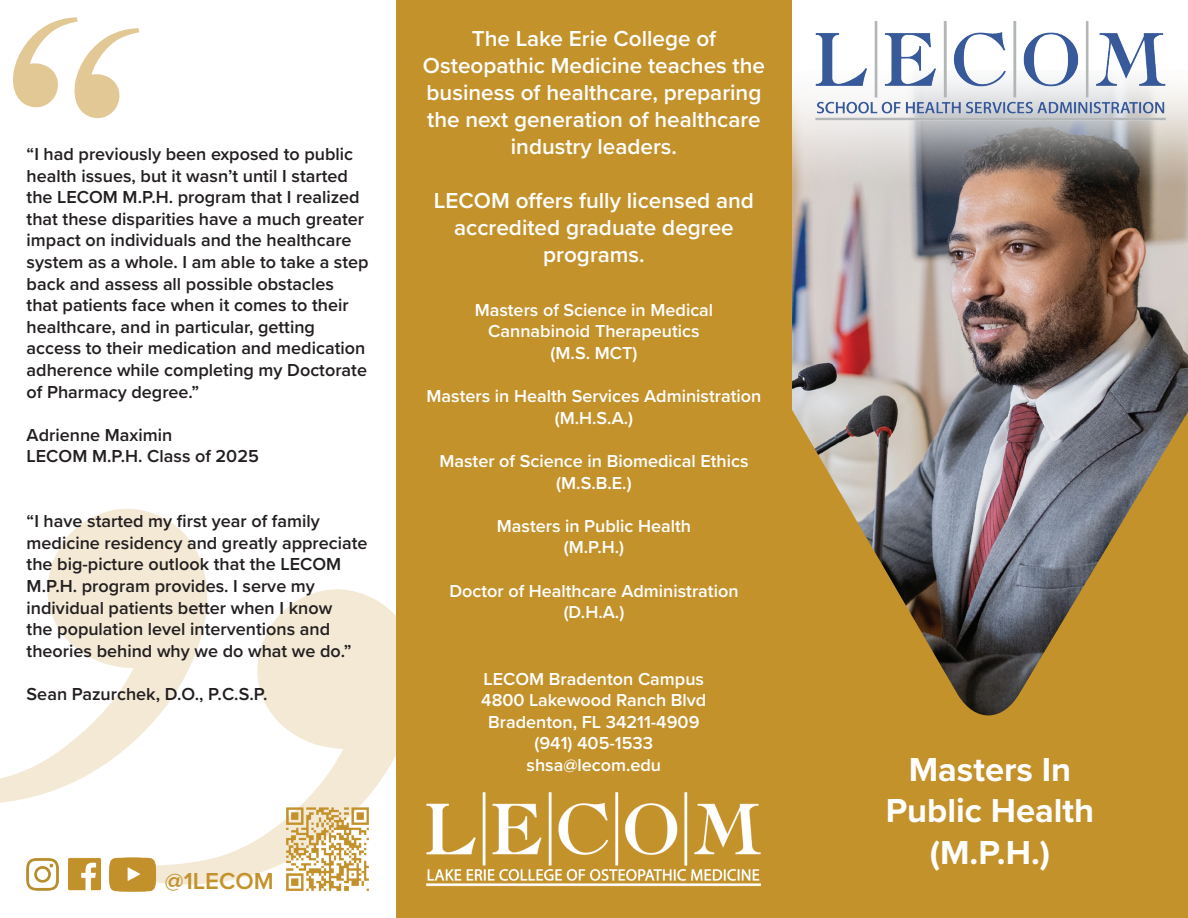
<style>
.page{position:relative;width:1188px;height:918px;background:#fff}
.page>*{position:absolute;margin:0;border:0;box-sizing:border-box;transform-origin:0 0}
.t1{font:700 34.5px/41.4px "Proxima Nova";color:#fff;text-align:center}
.t2{font:600 24px "Proxima Nova";color:#c4922b}
.t3{font:600 22.5px/27px "Proxima Nova";color:#fff}
.t4{font:600 18px/21.6px "Proxima Nova";color:#231f20}
.t5{font:600 18px/21.6px "Proxima Nova";color:#fff;text-align:center}
</style>
<div class="page">
<img style="left:791px;top:71px;width:397px;height:336px">
<div style="left:396px;top:0;width:395px;height:918px;background:#c4922b"></div>
<svg style="left:791px;top:407px;width:397px;height:511px;background:#aa8846"></svg>
<img style="left:811px;top:21px;width:359px;height:105px">
<img style="left:448px;top:792px;width:313px;height:95px">
<svg style="left:26px;top:803px;width:422px;height:89px"></svg>
<p class="t4" style="left:27px;top:143px;width:344px">“I had previously been exposed to public health issues, but it wasn’t until I started the LECOM M.P.H. program that I realized that these disparities have a much greater impact on individuals and the healthcare system as a whole. I am able to take a step back and assess all possible obstacles that patients face when it comes to their healthcare, and in particular, getting access to their medication and medication adherence while completing my Doctorate of Pharmacy degree.”</p>
<p class="t4" style="left:27px;top:423px;width:234px">Adrienne Maximin<br>LECOM M.P.H. Class of 2025</p>
<p class="t4" style="left:27px;top:510px;width:342px">“I have started my first year of family medicine residency and greatly appreciate the big-picture outlook that the LECOM M.P.H. program provides. I serve my individual patients better when I know<br>the population level interventions and theories behind why we do what we do.”</p>
<p class="t4" style="left:27px;top:683px;width:242px">Sean Pazurchek, D.O., P.C.S.P.</p>
<h2 class="t2" style="left:165px;top:863px;width:110px">@1LECOM</h2>
<p class="t3" style="left:472px;top:24px;width:246px">The Lake Erie College of</p>
<p class="t3" style="left:423px;top:51px;width:344px">Osteopathic Medicine teaches the business of healthcare, preparing the next generation of healthcare</p>
<p class="t3" style="left:511px;top:132px;width:168px">industry leaders.</p>
<p class="t3" style="left:434px;top:186px;width:322px;text-align:center">LECOM offers fully licensed and accredited graduate degree</p>
<p class="t3" style="left:543px;top:240px;width:103px">programs.</p>
<p class="t5" style="left:475px;top:299px;width:240px">Masters of Science in Medical<br>Cannabinoid Therapeutics</p>
<p class="t5" style="left:551px;top:342px;width:88px">(M.S. MCT)</p>
<p class="t5" style="left:427px;top:385px;width:336px">Masters in Health Services Administration (M.H.S.A.)</p>
<p class="t5" style="left:439px;top:450px;width:311px">Master of Science in Biomedical Ethics (M.S.B.E.)</p>
<p class="t5" style="left:497px;top:515px;width:196px">Masters in Public Health (M.P.H.)</p>
<p class="t5" style="left:449px;top:579px;width:291px">Doctor of Healthcare Administration (D.H.A.)</p>
<p class="t5" style="left:481px;top:667px;width:227px">LECOM Bradenton Campus<br>4800 Lakewood Ranch Blvd<br>Bradenton, FL 34211-4909 (941) 405-1533 shsa@lecom.edu</p>
<h1 class="t1" style="left:886px;top:748px;width:210px">Masters In<br>Public Health (M.P.H.)</h1>
</div>
